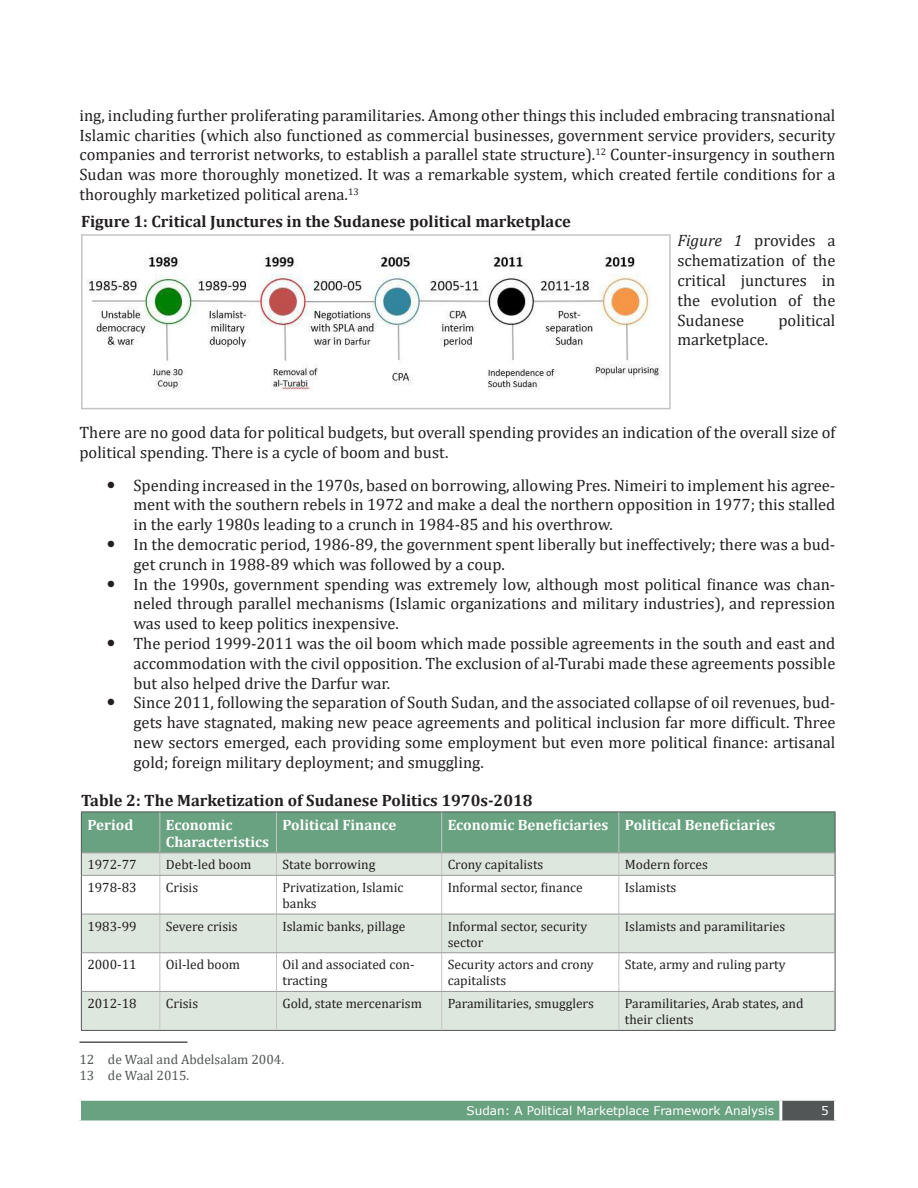
<style>
.page{position:relative;width:918px;height:1188px;background:#fff}
.page>*{position:absolute;margin:0;border:0;box-sizing:border-box;transform-origin:0 0}
.t1{font:16.5px/19.8px "Cambria";color:#231f20;text-align:justify}
.t2{font:700 16.5px "Cambria";color:#231f20}
.t3{font:700 15px/17.2px "Cambria";color:#fff}
.t4{font:13.5px/16.2px "Cambria";color:#231f20}
.t5{font:13.5px/16.2px "Cambria";color:#525657}
.t6{font:12px "Verdana";color:#fff}
.s1{font-style:italic}
</style>
<div class="page">
<div style="left:80px;top:1099px;width:701px;height:23px;background:#69a280"></div>
<div style="left:781px;top:1099px;width:55px;height:23px;background:#525657"></div>
<hr style="left:781px;top:1098px;width:56px;height:3px;background:#fff">
<hr style="left:834px;top:1101px;width:3px;height:19px;background:#fff">
<hr style="left:781px;top:1120px;width:56px;height:3px;background:#fff">
<hr style="left:78px;top:1098px;width:703px;height:3px;background:#fff">
<hr style="left:78px;top:1101px;width:3px;height:19px;background:#fff">
<hr style="left:779px;top:1101px;width:3px;height:19px;background:#fff">
<hr style="left:78px;top:1120px;width:703px;height:3px;background:#fff">
<hr style="left:79px;top:1041px;width:108px;height:2px;background:#525657">
<img style="left:86px;top:253px;width:576px;height:138px">
<div style="left:81px;top:234px;width:590px;height:175px;border:2px solid #c5c3c4"></div>
<div style="left:82px;top:992px;width:753px;height:38px;background:#dde7de"></div>
<svg style="left:82px;top:876px;width:753px;height:115px"></svg>
<hr style="left:81px;top:875px;width:1px;height:39px;background:#525657">
<hr style="left:835px;top:875px;width:1px;height:39px;background:#525657">
<hr style="left:81px;top:914px;width:1px;height:39px;background:#525657">
<hr style="left:835px;top:914px;width:1px;height:39px;background:#525657">
<hr style="left:81px;top:953px;width:1px;height:38px;background:#525657">
<hr style="left:835px;top:953px;width:1px;height:38px;background:#525657">
<hr style="left:81px;top:991px;width:1px;height:39px;background:#525657">
<hr style="left:835px;top:991px;width:1px;height:39px;background:#525657">
<hr style="left:81px;top:1030px;width:79px;height:1px;background:#525657">
<hr style="left:160px;top:1030px;width:116px;height:1px;background:#525657">
<hr style="left:276px;top:1030px;width:166px;height:1px;background:#525657">
<hr style="left:442px;top:1030px;width:177px;height:1px;background:#525657">
<hr style="left:619px;top:1030px;width:216px;height:1px;background:#525657">
<svg style="left:81px;top:812px;width:755px;height:63px;background:#90b89f"></svg>
<hr style="left:159px;top:876px;width:1px;height:38px;background:#c5c3c4">
<hr style="left:276px;top:876px;width:1px;height:38px;background:#c5c3c4">
<hr style="left:441px;top:876px;width:1px;height:38px;background:#c5c3c4">
<hr style="left:618px;top:876px;width:1px;height:38px;background:#c5c3c4">
<hr style="left:159px;top:914px;width:1px;height:39px;background:#c5c3c4">
<hr style="left:276px;top:914px;width:1px;height:39px;background:#c5c3c4">
<hr style="left:441px;top:914px;width:1px;height:39px;background:#c5c3c4">
<hr style="left:618px;top:914px;width:1px;height:39px;background:#c5c3c4">
<hr style="left:159px;top:953px;width:1px;height:38px;background:#c5c3c4">
<hr style="left:276px;top:953px;width:1px;height:38px;background:#c5c3c4">
<hr style="left:441px;top:953px;width:1px;height:38px;background:#c5c3c4">
<hr style="left:618px;top:953px;width:1px;height:38px;background:#c5c3c4">
<hr style="left:159px;top:992px;width:1px;height:38px;background:#c5c3c4">
<hr style="left:276px;top:992px;width:1px;height:38px;background:#c5c3c4">
<hr style="left:441px;top:992px;width:1px;height:38px;background:#c5c3c4">
<hr style="left:618px;top:992px;width:1px;height:38px;background:#c5c3c4">
<hr style="left:82px;top:853px;width:78px;height:1px;background:#989899">
<hr style="left:160px;top:853px;width:116px;height:1px;background:#989899">
<hr style="left:276px;top:853px;width:166px;height:1px;background:#989899">
<hr style="left:442px;top:853px;width:177px;height:1px;background:#989899">
<hr style="left:619px;top:853px;width:216px;height:1px;background:#989899">
<hr style="left:82px;top:875px;width:78px;height:1px;background:#989899">
<hr style="left:160px;top:875px;width:116px;height:1px;background:#989899">
<hr style="left:276px;top:875px;width:166px;height:1px;background:#989899">
<hr style="left:442px;top:875px;width:177px;height:1px;background:#989899">
<hr style="left:619px;top:875px;width:216px;height:1px;background:#989899">
<hr style="left:82px;top:914px;width:78px;height:1px;background:#989899">
<hr style="left:160px;top:914px;width:116px;height:1px;background:#989899">
<hr style="left:276px;top:914px;width:166px;height:1px;background:#989899">
<hr style="left:442px;top:914px;width:177px;height:1px;background:#989899">
<hr style="left:619px;top:914px;width:216px;height:1px;background:#989899">
<hr style="left:82px;top:952px;width:78px;height:1px;background:#989899">
<hr style="left:160px;top:952px;width:116px;height:1px;background:#989899">
<hr style="left:276px;top:952px;width:166px;height:1px;background:#989899">
<hr style="left:442px;top:952px;width:177px;height:1px;background:#989899">
<hr style="left:619px;top:952px;width:216px;height:1px;background:#989899">
<hr style="left:82px;top:991px;width:78px;height:1px;background:#989899">
<hr style="left:160px;top:991px;width:116px;height:1px;background:#989899">
<hr style="left:276px;top:991px;width:166px;height:1px;background:#989899">
<hr style="left:442px;top:991px;width:177px;height:1px;background:#989899">
<hr style="left:619px;top:991px;width:216px;height:1px;background:#989899">
<p class="t1" style="left:79px;top:107px;width:758px">ing, including further proliferating paramilitaries. Among other things this included embracing transnational Islamic charities (which also functioned as commercial businesses, government service providers, security companies and terrorist networks, to establish a parallel state structure).<sup>12</sup> Counter-insurgency in southern Sudan was more thoroughly monetized. It was a remarkable system, which created fertile conditions for a thoroughly marketized political arena.<sup>13</sup></p>
<p class="t1" style="left:677px;top:232px;width:160px"><span class="s1">Figure 1</span> provides a schematization of the critical junctures in the evolution of the Sudanese</p>
<p class="t2" style="left:81px;top:216px;width:491px">Figure 1: Critical Junctures in the Sudanese political marketplace</p>
<p class="t1" style="left:778px;top:311px;width:58px">political</p>
<p class="t1" style="left:677px;top:331px;width:92px">marketplace.</p>
<p class="t1" style="left:79px;top:424px;width:758px">There are no good data for political budgets, but overall spending provides an indication of the overall size of political spending. There is a cycle of boom and bust.</p>
<p class="t1" style="left:133px;top:476px;width:704px;text-align:left">Spending increased in the 1970s, based on borrowing, allowing Pres. Nimeiri to implement his agree&shy;ment with the southern rebels in 1972 and make a deal the northern opposition in 1977; this stalled in the early 1980s leading to a crunch in 1984-85 and his overthrow.<br>In the democratic period, 1986-89, the government spent liberally but ineffectively; there was a bud&shy;get crunch in 1988-89 which was followed by a coup.<br>In the 1990s, government spending was extremely low, although most political finance was chan&shy;neled through parallel mechanisms (Islamic organizations and military industries), and repression was used to keep politics inexpensive.<br>The period 1999-2011 was the oil boom which made possible agreements in the south and east and accommodation with the civil opposition. The exclusion of al-Turabi made these agreements possible but also helped drive the Darfur war.<br>Since 2011, following the separation of South Sudan, and the associated collapse of oil revenues, bud&shy;gets have stagnated, making new peace agreements and political inclusion far more difficult. Three new sectors emerged, each providing some employment but even more political finance: artisanal gold; foreign military deployment; and smuggling.</p>
<p class="t2" style="left:81px;top:794px;width:453px">Table 2: The Marketization of Sudanese Politics 1970s-2018</p>
<p class="t3" style="left:87px;top:817px;width:47px">Period</p>
<p class="t3" style="left:166px;top:817px;width:105px">Economic<br>Characteristics</p>
<p class="t3" style="left:282px;top:817px;width:115px">Political Finance</p>
<p class="t3" style="left:448px;top:815px;width:329px">Economic Beneficiaries Political Beneficiaries</p>
<p class="t4" style="left:87px;top:858px;width:51px">1972-77</p>
<p class="t4" style="left:166px;top:858px;width:87px">Debt-led boom</p>
<p class="t4" style="left:282px;top:858px;width:94px">State borrowing</p>
<p class="t4" style="left:448px;top:858px;width:97px">Crony capitalists</p>
<p class="t4" style="left:625px;top:858px;width:85px">Modern forces</p>
<p class="t4" style="left:87px;top:880px;width:51px">1978-83</p>
<p class="t4" style="left:166px;top:880px;width:34px">Crisis</p>
<p class="t4" style="left:282px;top:879px;width:122px">Privatization, Islamic banks</p>
<p class="t4" style="left:448px;top:879px;width:137px">Informal sector, finance</p>
<p class="t4" style="left:625px;top:879px;width:53px">Islamists</p>
<p class="t4" style="left:87px;top:919px;width:51px">1983-99</p>
<p class="t4" style="left:166px;top:919px;width:73px">Severe crisis</p>
<p class="t4" style="left:282px;top:918px;width:124px">Islamic banks, pillage</p>
<p class="t4" style="left:448px;top:918px;width:141px">Informal sector, security sector</p>
<p class="t4" style="left:625px;top:918px;width:162px">Islamists and paramilitaries</p>
<p class="t4" style="left:87px;top:958px;width:51px">2000-11</p>
<p class="t4" style="left:166px;top:958px;width:76px">Oil-led boom</p>
<p class="t4" style="left:282px;top:958px;width:134px">Oil and associated con&shy;tracting</p>
<p class="t4" style="left:448px;top:958px;width:148px">Security actors and crony capitalists</p>
<p class="t4" style="left:625px;top:958px;width:162px">State, army and ruling party</p>
<p class="t4" style="left:87px;top:996px;width:51px">2012-18</p>
<p class="t4" style="left:166px;top:996px;width:34px">Crisis</p>
<p class="t4" style="left:282px;top:996px;width:141px">Gold, state mercenarism</p>
<p class="t4" style="left:448px;top:996px;width:148px">Paramilitaries, smugglers</p>
<p class="t4" style="left:625px;top:996px;width:180px">Paramilitaries, Arab states, and their clients</p>
<p class="t5" style="left:79px;top:1051px;width:206px">12 de Waal and Abdelsalam 2004.<br>13 de Waal 2015.</p>
<p class="t6" style="left:467px;top:1106px;width:309px">Sudan: A Political Marketplace Framework Analysis</p>
<p class="t6" style="left:821px;top:1106px;width:9px">5</p>
</div>
